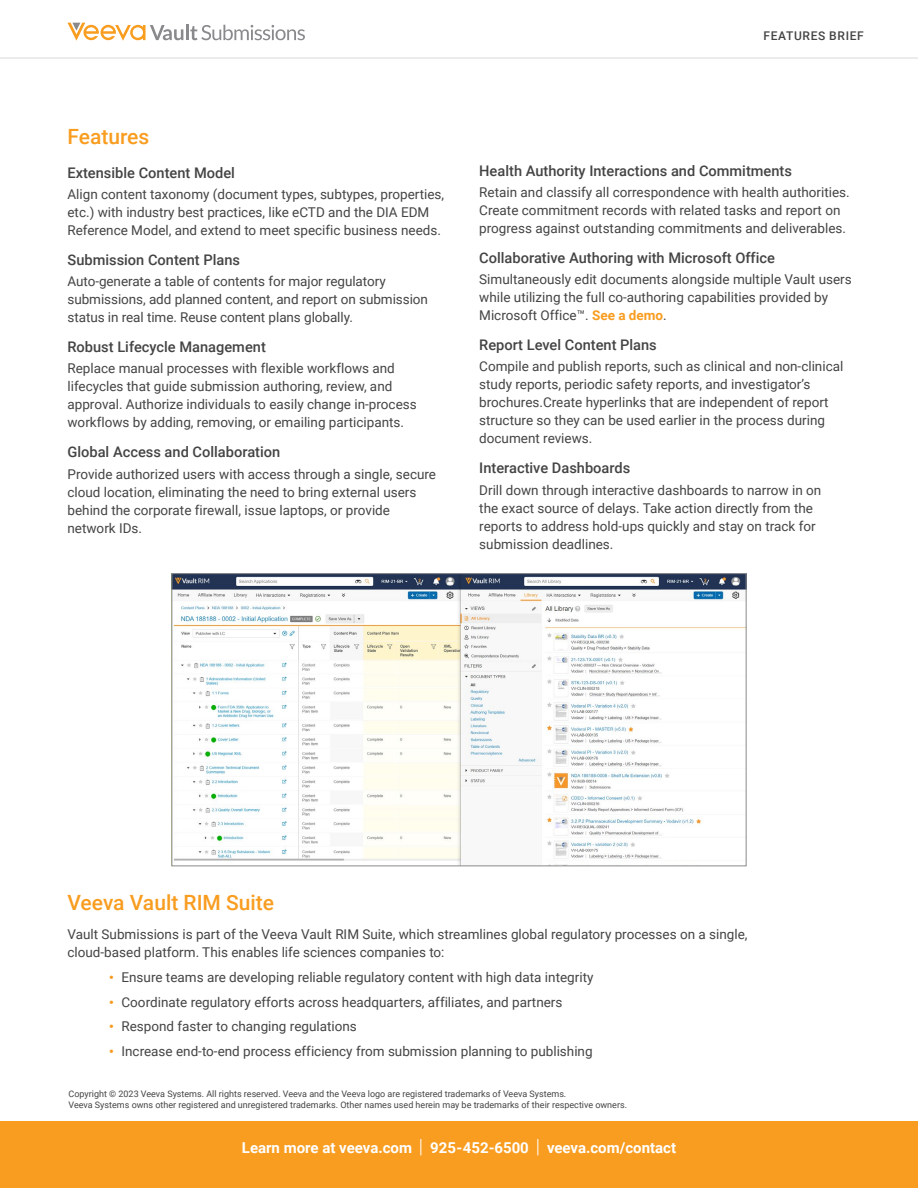
<style>
.page{position:relative;width:918px;height:1188px;background:#fff}
.page>*{position:absolute;margin:0;border:0;box-sizing:border-box;transform-origin:0 0}
.t1{font:500 21px "Roboto";color:#f99d20}
.t2{font:700 15px "Roboto";color:#fff}
.t3{font:500 14.7px "Roboto";color:#444}
.t4{font:13.5px/18px "Roboto";color:#444}
.t5{font:500 12px "Roboto";letter-spacing:.055em;color:#444}
.t6{font:9px/10.5px "Roboto";color:#444}
.s1{font-weight:700;color:#f99d20}
.s2{font-family:"Arial MT Std";font-weight:300;color:#f8991d}
.s3{font-weight:300;font-size:19.5px}
</style>
<div class="page">
<hr style="left:0;top:58px;width:918px;height:1px;background:#d9d9d9">
<img style="left:174px;top:575px;width:570px;height:289px">
<div style="left:172px;top:573px;width:574px;height:293px;border:1px solid #8a8a8d"></div>
<div style="left:0;top:1121px;width:918px;height:67px;background:#f99d20"></div>
<hr style="left:186px;top:25px;width:3px;height:15px;background:#8a8a8d">
<svg style="left:190px;top:25px;width:115px;height:15px"></svg>
<svg style="left:68px;top:23px;width:115px;height:18px"></svg>
<h1 class="t1" style="left:68px;top:121px;width:83px">Features</h1>
<p class="t3" style="left:68px;top:162px;width:169px">Extensible Content Model</p>
<p class="t4" style="left:68px;top:184px;width:378px">Align content taxonomy (document types, subtypes, properties, etc.) with industry best practices, like eCTD and the DIA EDM<br>Reference Model, and extend to meet specific business needs.</p>
<p class="t3" style="left:68px;top:249px;width:174px">Submission Content Plans</p>
<p class="t4" style="left:68px;top:272px;width:362px">Auto-generate a table of contents for major regulatory submissions, add planned content, and report on submission status in real time. Reuse content plans globally.</p>
<p class="t3" style="left:68px;top:337px;width:200px">Robust Lifecycle Management</p>
<p class="t4" style="left:68px;top:359px;width:351px">Replace manual processes with flexible workflows and lifecycles that guide submission authoring, review, and approval. Authorize individuals to easily change in-process workflows by adding, removing, or emailing participants.</p>
<p class="t3" style="left:68px;top:442px;width:214px">Global Access and Collaboration</p>
<p class="t4" style="left:68px;top:464px;width:370px">Provide authorized users with access through a single, secure cloud location, eliminating the need to bring external users behind the corporate firewall, issue laptops, or provide network IDs.</p>
<p class="t5" style="left:764px;top:27px;width:102px">FEATURES BRIEF</p>
<p class="t3" style="left:479px;top:160px;width:314px">Health Authority Interactions and Commitments</p>
<p class="t4" style="left:479px;top:183px;width:372px">Retain and classify all correspondence with health authorities.<br>Create commitment records with related tasks and report on progress against outstanding commitments and deliverables.</p>
<p class="t3" style="left:479px;top:247px;width:297px">Collaborative Authoring with Microsoft Office</p>
<p class="t4" style="left:479px;top:270px;width:374px">Simultaneously edit documents alongside multiple Vault users while utilizing the full co-authoring capabilities provided by<br>Microsoft Office™. <span class="s1">See a demo</span>.</p>
<p class="t3" style="left:479px;top:335px;width:179px">Report Level Content Plans</p>
<p class="t4" style="left:479px;top:357px;width:366px">Compile and publish reports, such as clinical and non-clinical study reports, periodic safety reports, and investigator’s brochures.Create hyperlinks that are independent of report structure so they can be used earlier in the process during document reviews.</p>
<p class="t3" style="left:479px;top:458px;width:153px">Interactive Dashboards</p>
<p class="t4" style="left:479px;top:480px;width:344px">Drill down through interactive dashboards to narrow in on the exact source of delays. Take action directly from the reports to address hold-ups quickly and stay on track for submission deadlines.</p>
<h1 class="t1" style="left:68px;top:888px;width:208px">Veeva Vault RIM Suite</h1>
<p class="t4" style="left:68px;top:925px;width:682px">Vault Submissions is part of the Veeva Vault RIM Suite, which streamlines global regulatory processes on a single, cloud-based platform. This enables life sciences companies to:</p>
<p class="t4" style="left:108px;top:968px;width:487px"><span class="s2">•</span> Ensure teams are developing reliable regulatory content with high data integrity</p>
<p class="t4" style="left:108px;top:992px;width:456px"><span class="s2">•</span> Coordinate regulatory efforts across headquarters, affiliates, and partners</p>
<p class="t4" style="left:108px;top:1017px;width:250px"><span class="s2">•</span> Respond faster to changing regulations</p>
<p class="t4" style="left:108px;top:1042px;width:486px"><span class="s2">•</span> Increase end-to-end process efficiency from submission planning to publishing</p>
<p class="t6" style="left:69px;top:1088px;width:560px">Copyright © 2023 Veeva Systems. All rights reserved. Veeva and the Veeva logo are registered trademarks of Veeva Systems.<br>Veeva Systems owns other registered and unregistered trademarks. Other names used herein may be trademarks of their respective owners.</p>
<p class="t2" style="left:242px;top:1137px;width:436px">Learn more at veeva.com <span class="s3">|</span> 925-452-6500 <span class="s3">|</span> veeva.com/contact</p>
</div>
